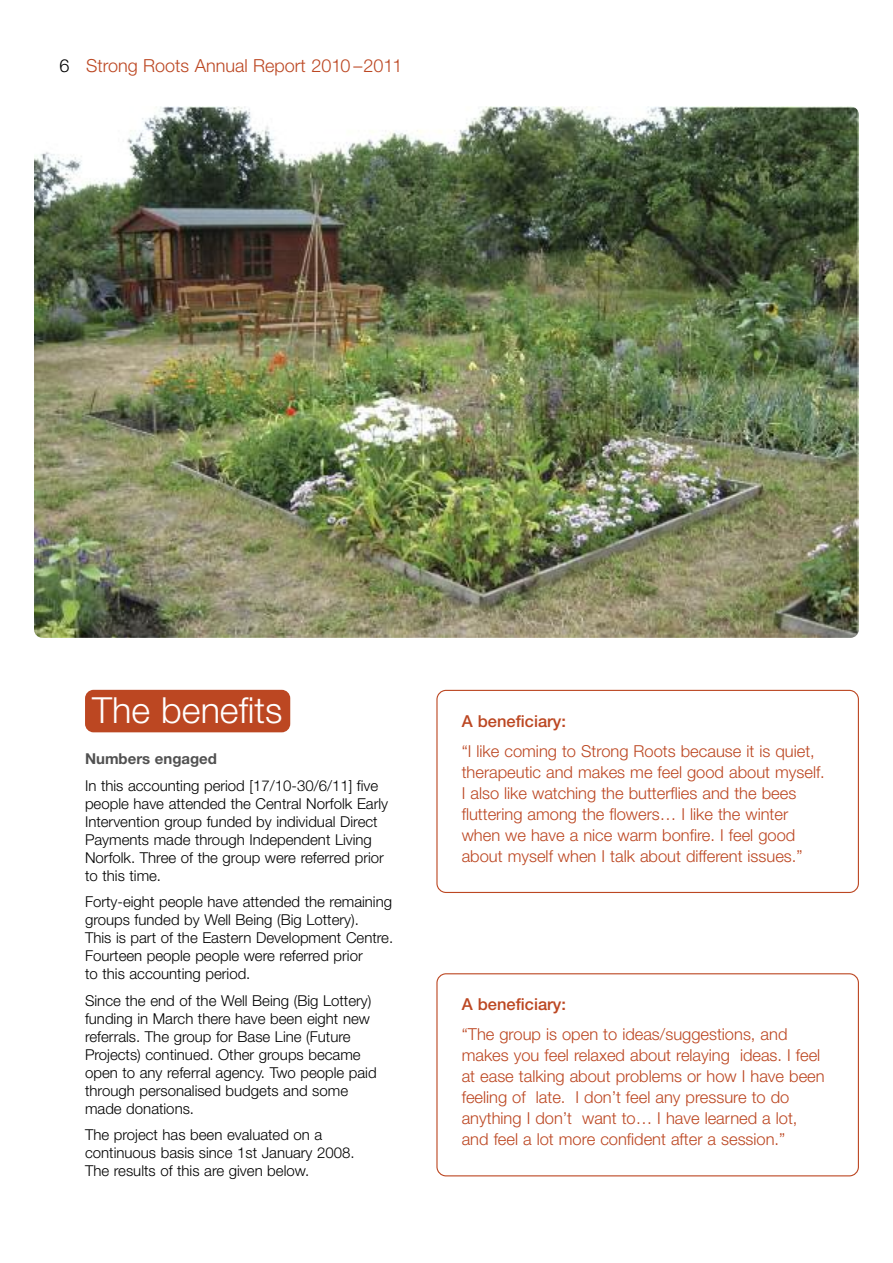
<style>
.page{position:relative;width:893px;height:1263px;background:#fff}
.page>*{position:absolute;margin:0;border:0;box-sizing:border-box;transform-origin:0 0}
.t1{font:300 36px "Helvetica Neue";color:#fff}
.t2{font:300 18px "Helvetica Neue";color:#bc4722}
.t3{font:300 16.5px/21px "Helvetica Neue";color:#bc4722}
.t4{font:500 16.5px "Helvetica Neue";color:#bc4722}
.t5{font:300 15px/18px "Helvetica Neue";color:#000}
.t6{font:700 15px "Helvetica Neue";color:#515151}
.s1{color:#000}
</style>
<div class="page">
<div style="left:85px;top:690px;width:205px;height:42px;background:#bc4722;border-radius:9px"></div>
<img style="left:34px;top:106px;width:825px;height:532px;border-radius:9px">
<svg style="left:436px;top:690px;width:423px;height:203px"></svg>
<svg style="left:436px;top:973px;width:423px;height:203px"></svg>
<p class="t2" style="left:60px;top:60px;width:344px"><span class="s1">6</span> Strong Roots Annual Report 2010 –2011</p>
<h1 class="t1" style="left:92px;top:697px;width:192px">The benefits</h1>
<p class="t6" style="left:85px;top:754px;width:134px">Numbers engaged</p>
<p class="t5" style="left:85px;top:778px;width:305px">In this accounting period [17/10-30/6/11] five people have attended the Central Norfolk Early Intervention group funded by individual Direct Payments made through Independent Living Norfolk. Three of the group were referred prior to this time.</p>
<p class="t5" style="left:85px;top:894px;width:310px">Forty-eight people have attended the remaining groups funded by Well Being (Big Lottery).<br>This is part of the Eastern Development Centre.<br>Fourteen people people were referred prior<br>to this accounting period.</p>
<p class="t5" style="left:85px;top:993px;width:293px">Since the end of the Well Being (Big Lottery) funding in March there have been eight new referrals. The group for Base Line (Future Projects) continued. Other groups became open to any referral agency. Two people paid through personalised budgets and some made donations.</p>
<p class="t5" style="left:85px;top:1127px;width:271px">The project has been evaluated on a continuous basis since 1st January 2008.<br>The results of this are given below.</p>
<p class="t4" style="left:462px;top:715px;width:106px">A beneficiary:</p>
<p class="t3" style="left:462px;top:742px;width:365px">“I like coming to Strong Roots because it is quiet, therapeutic and makes me feel good about myself.<br>I also like watching the butterflies and the bees fluttering among the flowers… I like the winter when we have a nice warm bonfire. I feel good about myself when I talk about different issues.”</p>
<p class="t4" style="left:462px;top:999px;width:106px">A beneficiary:</p>
<p class="t3" style="left:462px;top:1025px;width:364px">“The group is open to ideas/suggestions, and makes you feel relaxed about relaying ideas. I feel at ease talking about problems or how I have been feeling of late. I don’t feel any pressure to do anything I don’t want to… I have learned a lot, and feel a lot more confident after a session.”</p>
</div>
